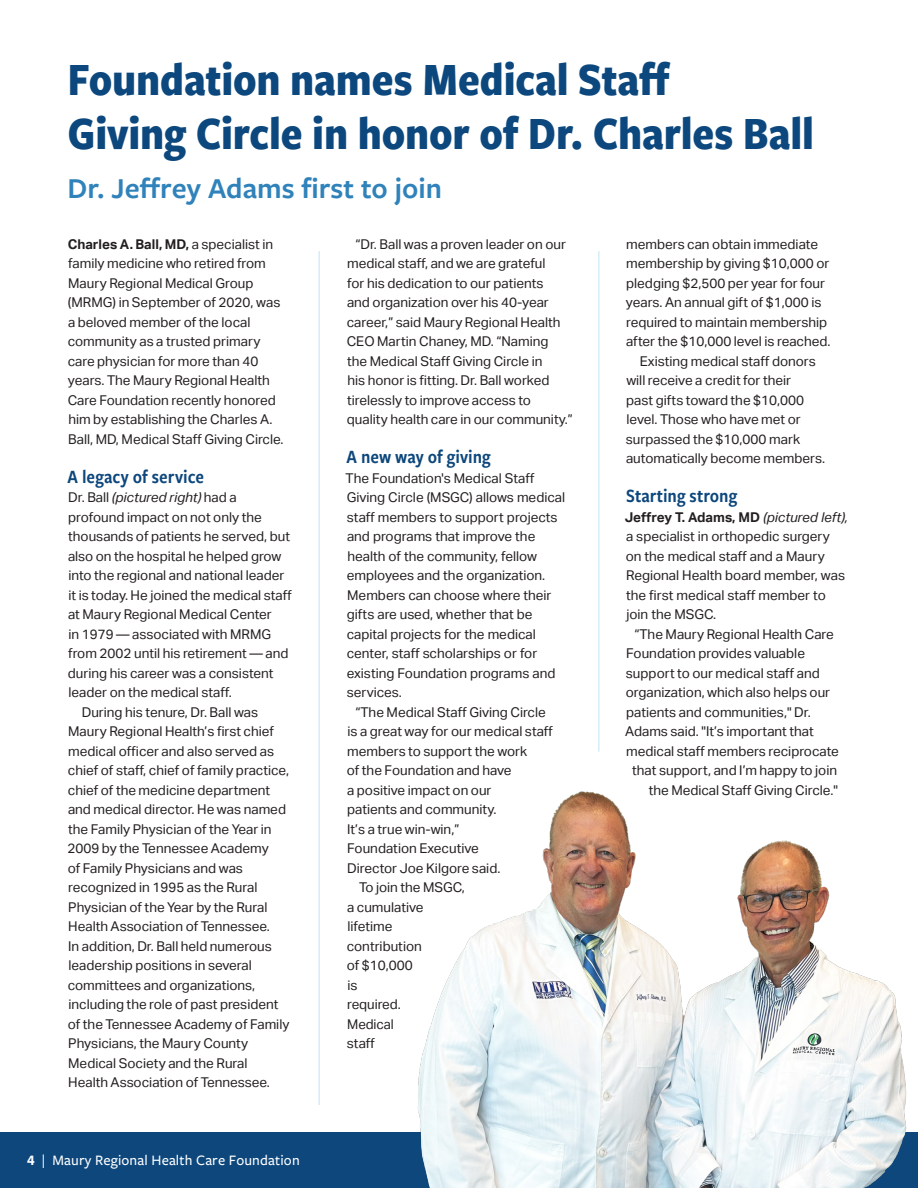
<style>
.page{position:relative;width:918px;height:1188px;background:#fff}
.page>*{position:absolute;margin:0;border:0;box-sizing:border-box;transform-origin:0 0}
.t1{font:700 48px "Freight Sans Cnd Pro";letter-spacing:-.005em;color:#0c487d}
.t2{font:600 30px "Freight Sans Pro";color:#2f82ba}
.t3{font:19.5px "Freight Sans Cnd Pro Semi";color:#0d477c}
.t4{font:500 15px "Freight Sans Pro";letter-spacing:.01em;color:#fff}
.t5{font:13.5px/19.5px "Aktiv Grotesk";color:#231f20}
.s1{font-weight:700}
.s2{font-style:italic}
</style>
<div class="page">
<div style="left:0;top:1133px;width:918px;height:55px;background:#0d477c"></div>
<img style="left:411px;top:791px;width:507px;height:397px">
<hr style="left:319px;top:251px;width:1px;height:854px;background:#c3e3f6">
<hr style="left:598px;top:251px;width:1px;height:501px;background:#c3e3f6">
<p class="t1" style="left:68px;top:47px;width:604px">Foundation names Medical Staff</p>
<p class="t1" style="left:68px;top:101px;width:748px">Giving Circle in honor of Dr. Charles Ball</p>
<p class="t2" style="left:68px;top:168px;width:376px">Dr. Jeffrey Adams first to join</p>
<p class="t5" style="left:68px;top:235px;width:217px"><span class="s1">Charles A. Ball, MD,</span> a specialist in family medicine who retired from<br>Maury Regional Medical Group (MRMG) in September of 2020, was a beloved member of the local community as a trusted primary care physician for more than 40 years. The Maury Regional Health<br>Care Foundation recently honored him by establishing the Charles A.<br>Ball, MD, Medical Staff Giving Circle.</p>
<p class="t3" style="left:68px;top:463px;width:138px">A legacy of service</p>
<p class="t5" style="left:68px;top:488px;width:226px">Dr. Ball <span class="s2">(pictured right)</span> had a profound impact on not only the thousands of patients he served, but also on the hospital he helped grow into the regional and national leader it is today. He joined the medical staff at Maury Regional Medical Center<br>in 1979 — associated with MRMG from 2002 until his retirement — and during his career was a consistent leader on the medical staff.</p>
<p class="t5" style="left:67px;top:703px;width:223px;text-indent:14px">During his tenure, Dr. Ball was Maury Regional Health’s first chief medical officer and also served as chief of staff, chief of family practice, chief of the medicine department and medical director. He was named the Family Physician of the Year in 2009 by the Tennessee Academy<br>of Family Physicians and was recognized in 1995 as the Rural Physician of the Year by the Rural Health Association of Tennessee.<br>In addition, Dr. Ball held numerous leadership positions in several committees and organizations, including the role of past president of the Tennessee Academy of Family Physicians, the Maury County Medical Society and the Rural Health Association of Tennessee.</p>
<p class="t5" style="left:347px;top:235px;width:228px;text-indent:9px">“Dr. Ball was a proven leader on our medical staff, and we are grateful<br>for his dedication to our patients<br>and organization over his 40-year career,” said Maury Regional Health CEO Martin Chaney, MD. “Naming<br>the Medical Staff Giving Circle in<br>his honor is fitting. Dr. Ball worked tirelessly to improve access to quality health care in our community.”</p>
<p class="t3" style="left:347px;top:444px;width:146px">A new way of giving</p>
<p class="t5" style="left:346px;top:469px;width:221px">The Foundation's Medical Staff<br>Giving Circle (MSGC) allows medical staff members to support projects and programs that improve the health of the community, fellow employees and the organization.<br>Members can choose where their gifts are used, whether that be capital projects for the medical center, staff scholarships or for existing Foundation programs and services.</p>
<p class="t5" style="left:347px;top:703px;width:208px;text-indent:9px">“The Medical Staff Giving Circle is a great way for our medical staff members to support the work<br>of the Foundation and have<br>a positive impact on our<br>patients and community.<br>It’s a true win-win,”<br>Foundation Executive<br>Director Joe Kilgore said.</p>
<p class="t5" style="left:347px;top:878px;width:120px;text-indent:12px">To join the MSGC, a cumulative lifetime contribution<br>of $10,000<br>is<br>required.<br>Medical<br>staff</p>
<p class="t5" style="left:626px;top:235px;width:206px">members can obtain immediate membership by giving $10,000 or pledging $2,500 per year for four years. An annual gift of $1,000 is required to maintain membership after the $10,000 level is reached.</p>
<p class="t5" style="left:626px;top:352px;width:201px;text-indent:14px">Existing medical staff donors will receive a credit for their<br>past gifts toward the $10,000 level. Those who have met or surpassed the $10,000 mark automatically become members.</p>
<p class="t3" style="left:626px;top:483px;width:113px">Starting strong</p>
<p class="t5" style="left:625px;top:508px;width:225px"><span class="s1">Jeffrey T. Adams, MD</span> <span class="s2">(pictured left), </span>a specialist in orthopedic surgery<br>on the medical staff and a Maury<br>Regional Health board member, was the first medical staff member to join the MSGC.</p>
<p class="t5" style="left:634px;top:625px;width:201px">“The Maury Regional Health Care</p>
<p class="t5" style="left:626px;top:644px;width:180px">Foundation provides valuable</p>
<p class="t5" style="left:626px;top:664px;width:195px">support to our medical staff and</p>
<p class="t5" style="left:626px;top:683px;width:206px">organization, which also helps our</p>
<p class="t5" style="left:626px;top:703px;width:186px">patients and communities," Dr.</p>
<p class="t5" style="left:625px;top:722px;width:190px">Adams said. "It’s important that</p>
<p class="t5" style="left:626px;top:742px;width:214px">medical staff members reciprocate</p>
<p class="t5" style="left:632px;top:761px;width:206px">that support, and I’m happy to join</p>
<p class="t5" style="left:649px;top:781px;width:191px">the Medical Staff Giving Circle."</p>
<p class="t4" style="left:27px;top:1150px;width:274px"><span class="s1">4</span> | Maury Regional Health Care Foundation</p>
</div>
